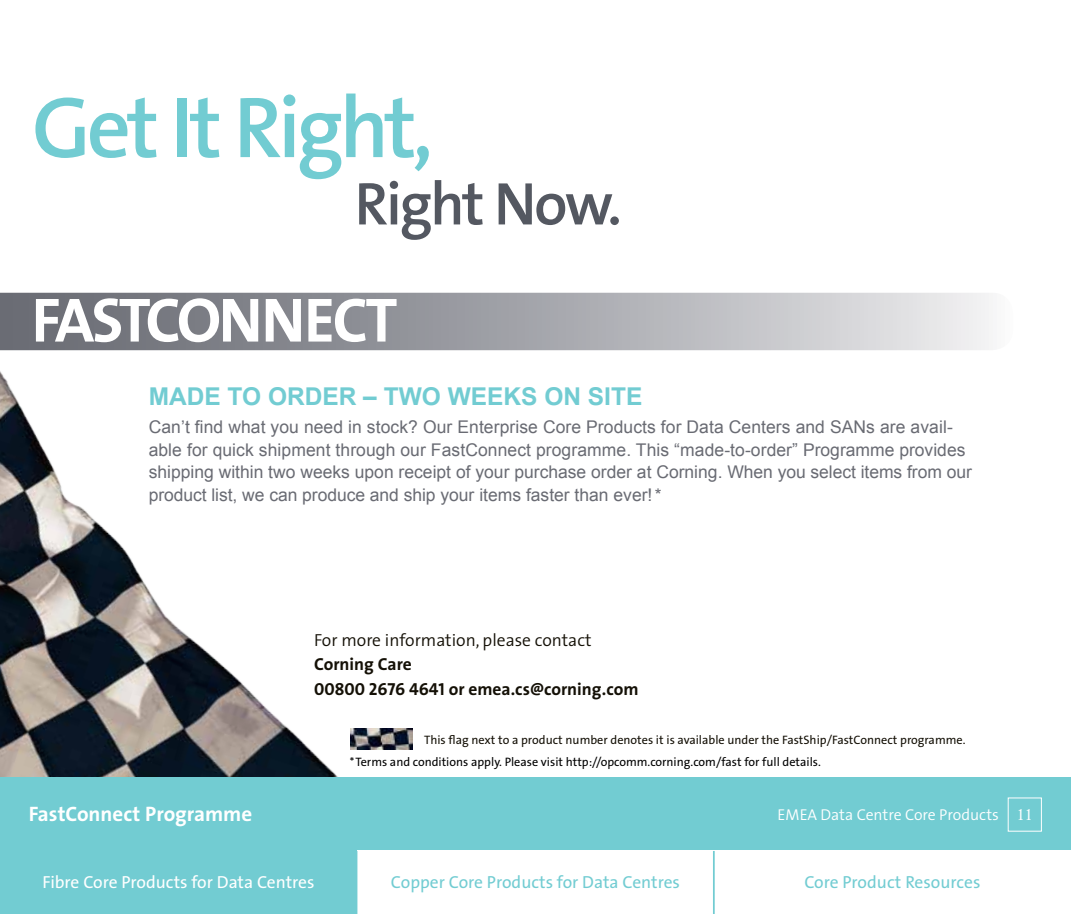
<style>
.page{position:relative;width:1071px;height:914px;background:#fff}
.page>*{position:absolute;margin:0;border:0;box-sizing:border-box;transform-origin:0 0}
.t1{font:600 86.98px "The Sans B6";letter-spacing:-.05em;color:#72ccd2}
.t2{font:700 63px "The Sans B7";letter-spacing:-.045em;color:#fff}
.t3{font:600 60.73px "The Sans B6";letter-spacing:-.04em;color:#545861}
.t4{font:700 24.5px "Arial";color:#72ccd2}
.t5{font:700 21px "The Sans";color:#fff}
.t6{font:17.5px/22.8px "Arial";color:#696b73}
.t7{font:17.5px "The Sans";color:#72ccd2}
.t8{font:700 17.5px/24.5px "The Sans";color:#141006}
.t9{font:300 17.5px "The Sans";color:#141006}
.t10{font:17.5px "The Sans";color:#fff}
.t11{font:300 15.75px "The Sans";color:#fff}
.t12{font:12.25px "The Sans B5 Plain";color:#141006}
.t13{font:12.25px "The Sans B5 Plain";color:#000}
.s1{font-family:"The Sans Bold Caps";font-weight:400}
.s2{font-family:"Janson Text";font-weight:400}
</style>
<div class="page">
<img style="left:0;top:350px;width:401px;height:427px">
<svg style="left:0;top:293px;width:989px;height:57px"></svg>
<div style="left:0;top:777px;width:1071px;height:137px;background:#72ccd2"></div>
<div style="left:1008px;top:797px;width:34px;height:34px;border:1px solid #fff"></div>
<div style="left:357px;top:850px;width:357px;height:64px;background:#fff"></div>
<div style="left:714px;top:850px;width:357px;height:64px;background:#fff"></div>
<hr style="left:713px;top:850px;width:2px;height:64px;background:#72ccd2">
<img style="left:350px;top:728px;width:62px;height:21px">
<h1 class="t1" style="left:32px;top:81px;width:403px">Get It Right,</h1>
<h3 class="t3" style="left:354px;top:171px;width:269px">Right Now.</h3>
<h2 class="t2" style="left:32px;top:286px;width:368px">FASTCONNECT</h2>
<h3 class="t4" style="left:149px;top:380px;width:495px">MADE TO ORDER – TWO WEEKS ON SITE</h3>
<p class="t6" style="left:149px;top:415px;width:825px">Can’t find what you need in stock? Our Enterprise Core Products for Data Centers and SANs are avail&shy;able for quick shipment through our FastConnect programme. This “made-to-order” Programme provides shipping within two weeks upon receipt of your purchase order at Corning. When you select items from our product list, we can produce and ship your items faster than ever!*</p>
<p class="t9" style="left:314px;top:626px;width:279px">For more information, please contact</p>
<p class="t8" style="left:314px;top:651px;width:326px">Corning Care<br><span class="s1">00800 2676 4641</span> or emea.cs@corning.com</p>
<p class="t12" style="left:424px;top:732px;width:543px">This flag next to a product number denotes it is available under the FastShip/FastConnect programme.</p>
<p class="t13" style="left:350px;top:755px;width:473px">* Terms and conditions apply. Please visit http://opcomm.corning.com/fast for full details.</p>
<p class="t5" style="left:29px;top:796px;width:225px">FastConnect Programme</p>
<p class="t11" style="left:778px;top:801px;width:257px">EMEA Data Centre Core Products <span class="s2">11</span></p>
<p class="t10" style="left:42px;top:867px;width:274px">Fibre Core Products for Data Centres</p>
<p class="t7" style="left:391px;top:867px;width:291px">Copper Core Products for Data Centres</p>
<p class="t7" style="left:804px;top:867px;width:178px">Core Product Resources</p>
</div>
